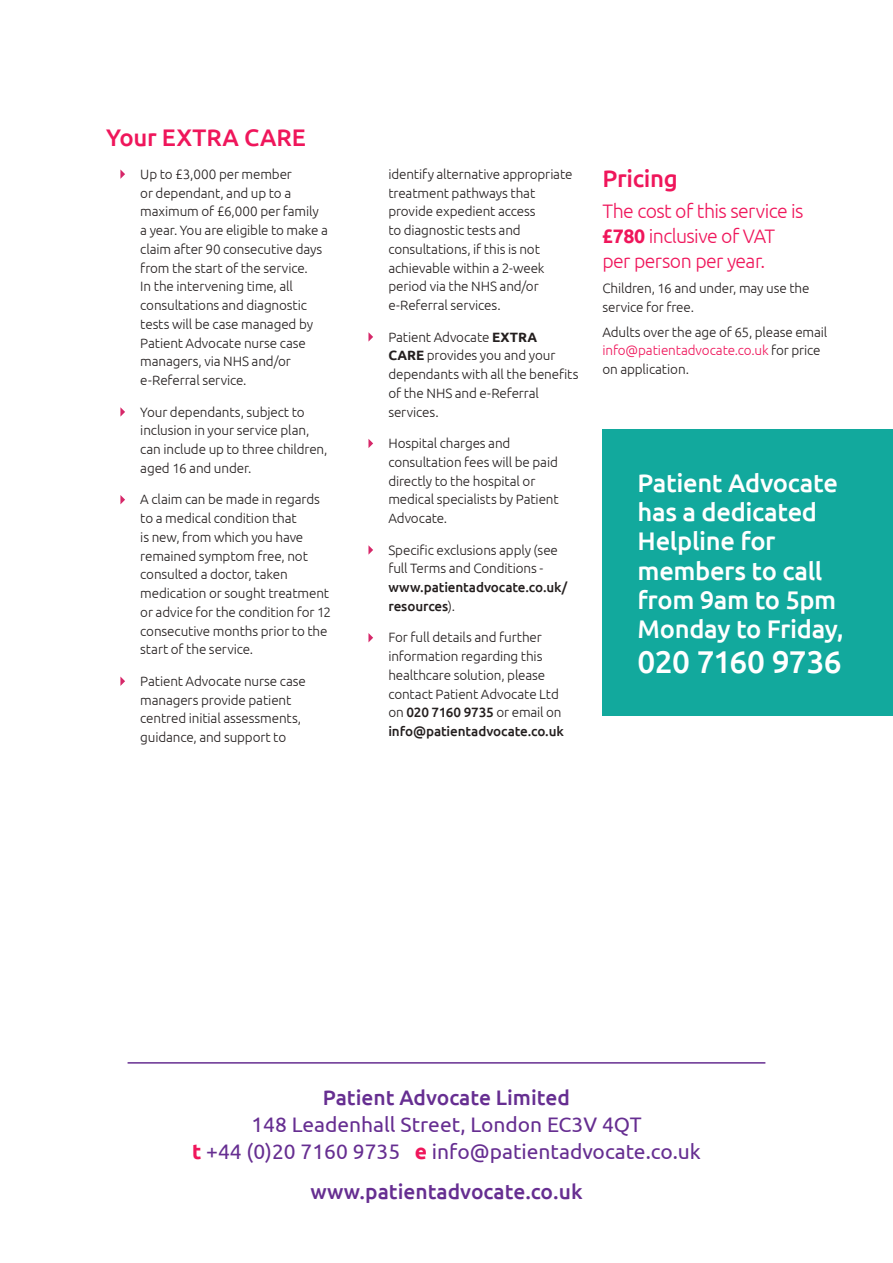
<style>
.page{position:relative;width:893px;height:1263px;background:#fff}
.page>*{position:absolute;margin:0;border:0;box-sizing:border-box;transform-origin:0 0}
.t1{font:500 31.5px "Ubuntu";letter-spacing:-.02em;color:#fff}
.t2{font:500 25.5px/29.2px "Ubuntu";letter-spacing:-.015em;color:#fff}
.t3{font:500 24px "Ubuntu";letter-spacing:-.005em;color:#ef165b}
.t4{font:21px/27px "Ubuntu";color:#662e91;text-align:center}
.t5{font:500 21px "Ubuntu";color:#662e91}
.t6{font:300 19.5px/24.8px "Ubuntu";letter-spacing:-.03em;color:#ef165b}
.t7{font:300 13.5px/18.8px "Ubuntu";letter-spacing:-.01em;color:#241f1f}
.t8{font:500 13.5px/18.8px "Ubuntu";letter-spacing:-.01em;color:#241f1f}
.s1{font-weight:700}
.s2{font-weight:300}
.s3{font-weight:500}
.s4{color:#ef165b}
.s5{font-weight:700;color:#ef165b}
</style>
<div class="page">
<hr style="left:128px;top:1062px;width:637px;height:1px;background:#662e91">
<div style="left:602px;top:429px;width:291px;height:287px;background:#12a99d"></div>
<h3 class="t3" style="left:106px;top:122px;width:201px">Your EXTRA CARE</h3>
<p class="t7" style="left:140px;top:164px;width:189px">Up to £3,000 per member<br>or dependant, and up to a maximum of £6,000 per family a year. You are eligible to make a claim after 90 consecutive days from the start of the service.<br>In the intervening time, all consultations and diagnostic tests will be case managed by<br>Patient Advocate nurse case managers, via NHS and/or e-Referral service.</p>
<p class="t7" style="left:140px;top:402px;width:189px">Your dependants, subject to inclusion in your service plan, can include up to three children, aged 16 and under.</p>
<p class="t7" style="left:140px;top:490px;width:192px">A claim can be made in regards to a medical condition that<br>is new, from which you have remained symptom free, not consulted a doctor, taken medication or sought treatment or advice for the condition for 12 consecutive months prior to the start of the service.</p>
<p class="t7" style="left:140px;top:671px;width:167px">Patient Advocate nurse case managers provide patient centred initial assessments, guidance, and support to</p>
<p class="t7" style="left:388px;top:164px;width:186px">identify alternative appropriate treatment pathways that provide expedient access<br>to diagnostic tests and consultations, if this is not achievable within a 2-week period via the NHS and/or e-Referral services.</p>
<p class="t7" style="left:388px;top:327px;width:192px">Patient Advocate <span class="s1">EXTRA<br>CARE</span> provides you and your dependants with all the benefits of the NHS and e-Referral services.</p>
<p class="t7" style="left:388px;top:434px;width:172px">Hospital charges and consultation fees will be paid directly to the hospital or medical specialists by Patient<br>Advocate.</p>
<p class="t7" style="left:388px;top:540px;width:171px">Specific exclusions apply (see full Terms and Conditions -</p>
<p class="t8" style="left:388px;top:577px;width:181px">www.patientadvocate.co.uk/ resources<span class="s2">).</span></p>
<p class="t7" style="left:388px;top:628px;width:177px">For full details and further information regarding this healthcare solution, please contact Patient Advocate Ltd on <span class="s3">020 7160 9735</span> or email on <span class="s3">info@patientadvocate.co.uk</span></p>
<h3 class="t3" style="left:602px;top:163px;width:77px">Pricing</h3>
<h3 class="t6" style="left:602px;top:198px;width:203px">The cost of this service is <span class="s1">£780</span> inclusive of VAT per person per year.</h3>
<p class="t7" style="left:602px;top:278px;width:209px">Children, 16 and under, may use the service for free.</p>
<p class="t7" style="left:602px;top:322px;width:226px">Adults over the age of 65, please email <span class="s4">info@patientadvocate.co.uk</span> for price on application.</p>
<h2 class="t2" style="left:638px;top:467px;width:207px">Patient Advocate has a dedicated<br>Helpline for members to call from 9am to 5pm<br>Monday to Friday,</h2>
<h1 class="t1" style="left:638px;top:642px;width:205px">020 7160 9736</h1>
<h3 class="t5" style="left:323px;top:1085px;width:249px">Patient Advocate Limited</h3>
<h3 class="t4" style="left:192px;top:1111px;width:510px">148 Leadenhall Street, London EC3V 4QT<br><span class="s5">t</span> +44 (0)20 7160 9735 <span class="s5">e</span> info@patientadvocate.co.uk</h3>
<h3 class="t5" style="left:310px;top:1178px;width:274px">www.patientadvocate.co.uk</h3>
</div>
